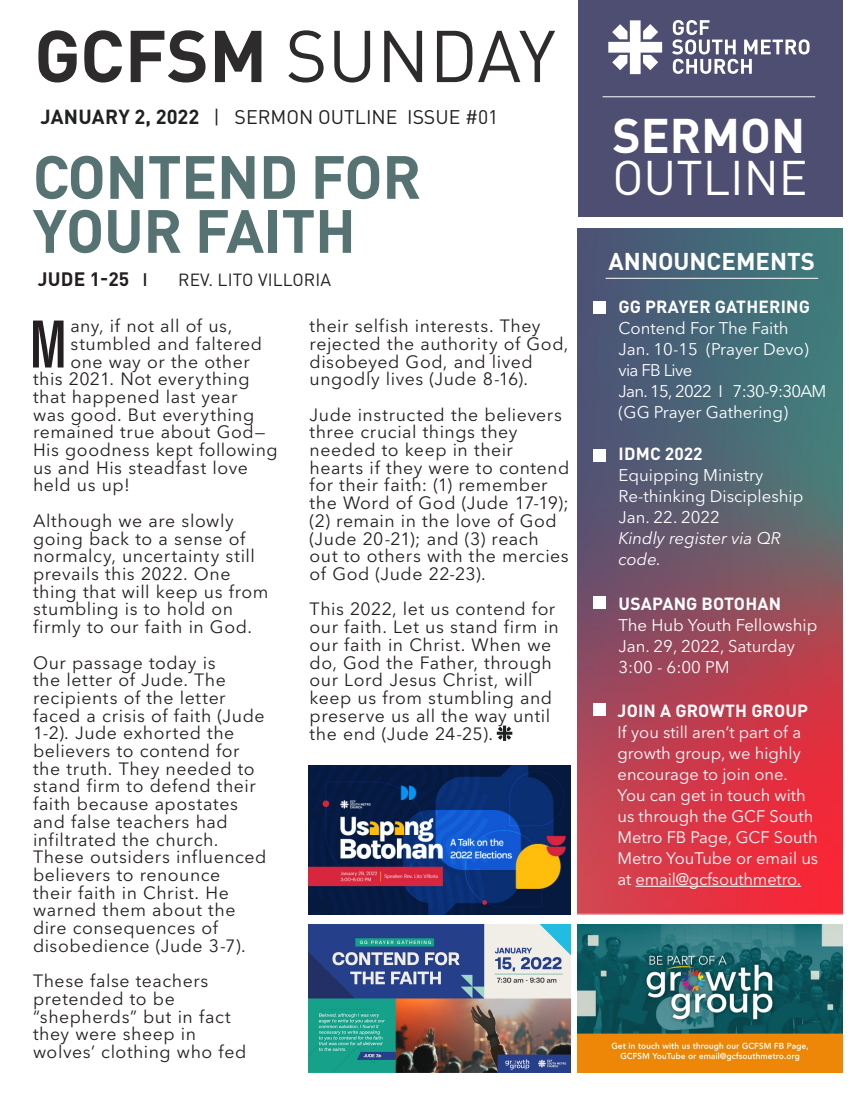
<style>
.page{position:relative;width:864px;height:1102px;background:#fff}
.page>*{position:absolute;margin:0;border:0;box-sizing:border-box;transform-origin:0 0}
.t1{font:72px "DIN Pro";color:#2e2b2c}
.t2{font:72px "Chalet Comprime Cologne Eighty";color:#241f21}
.t3{font:700 60px "DIN Pro";letter-spacing:-.01em;color:#577272}
.t4{font:48px/42px "DIN Pro";color:#fff}
.t5{font:700 24px "DIN Pro";color:#fff}
.t6{font:19.5px "DIN Pro";color:#1f2020}
.t7{font:700 19.2px "DIN Pro";letter-spacing:.01em;color:#231f20}
.t8{font:17.7px/17.7px "Avenir Next LT Pro";letter-spacing:.03em;color:#241f21}
.t9{font:700 17.4px "DIN Pro";letter-spacing:.01em;color:#fff}
.t10{font:17.4px "DIN Pro";letter-spacing:.01em;color:#231f20}
.t11{font:16.8px/21px "Avenir Next LT Pro";color:#fff}
.t12{font:italic 16.8px/21px "Avenir Next LT Pro";color:#fff}
.t13{font:16.8px "Avenir Next LT Pro";letter-spacing:-.04em;color:#fff}
.t14{font:16.5px/21px "Avenir Next LT Pro";color:#fff}
.s1{font-weight:700}
.s2{font-weight:700;font-size:20.1px}
.s3{font-weight:500;font-size:18px}
</style>
<div class="page">
<img style="left:578px;top:229px;width:264px;height:685px">
<div style="left:578px;top:0;width:264px;height:216px;background:#4e4e72"></div>
<hr style="left:606px;top:278px;width:212px;height:1px;background:#fff">
<img style="left:578px;top:924px;width:264px;height:149px">
<svg style="left:497px;top:725px;width:15px;height:16px"></svg>
<svg style="left:672px;top:20px;width:138px;height:54px"></svg>
<svg style="left:608px;top:20px;width:54px;height:54px"></svg>
<hr style="left:603px;top:96px;width:212px;height:1px;background:#fff">
<img style="left:309px;top:924px;width:262px;height:148px">
<img style="left:309px;top:766px;width:262px;height:148px">
<hr style="left:636px;top:886px;width:165px;height:1px;background:#fff">
<div style="left:593px;top:703px;width:13px;height:13px;background:#fff"></div>
<div style="left:593px;top:301px;width:13px;height:12px;background:#fff"></div>
<div style="left:594px;top:596px;width:12px;height:13px;background:#fff"></div>
<div style="left:594px;top:449px;width:12px;height:12px;background:#fff"></div>
<p class="t1" style="left:34px;top:7px;width:523px"><span class="s1">GCFSM</span> SUNDAY</p>
<p class="t6" style="left:41px;top:104px;width:459px"><span class="s2">JANUARY 2, 2022</span> | SERMON OUTLINE ISSUE #01</p>
<p class="t3" style="left:33px;top:136px;width:390px">CONTEND FOR</p>
<p class="t3" style="left:33px;top:190px;width:325px">YOUR FAITH</p>
<p class="t7" style="left:38px;top:266px;width:111px">JUDE 1-25 <span class="s3">I</span></p>
<p class="t10" style="left:178px;top:268px;width:155px">REV. LITO VILLORIA</p>
<p class="t2" style="left:30px;top:304px;width:39px">M</p>
<p class="t8" style="left:70px;top:317px;width:163px">any, if not all of us,</p>
<p class="t8" style="left:70px;top:335px;width:193px">stumbled and faltered</p>
<p class="t8" style="left:70px;top:352px;width:181px">one way or the other</p>
<p class="t8" style="left:33px;top:370px;width:218px">this 2021. Not everything</p>
<p class="t8" style="left:33px;top:388px;width:206px">that happened last year</p>
<p class="t8" style="left:33px;top:405px;width:223px">was good. But everything</p>
<p class="t8" style="left:33px;top:423px;width:234px">remained true about God—</p>
<p class="t8" style="left:33px;top:441px;width:246px">His goodness kept following</p>
<p class="t8" style="left:33px;top:458px;width:216px">us and His steadfast love</p>
<p class="t8" style="left:33px;top:476px;width:98px">held us up!</p>
<p class="t8" style="left:33px;top:512px;width:237px">Although we are slowly going back to a sense of normalcy, uncertainty still prevails this 2022. One thing that will keep us from stumbling is to hold on firmly to our faith in God.</p>
<p class="t8" style="left:33px;top:653px;width:235px">Our passage today is<br>the letter of Jude. The recipients of the letter faced a crisis of faith (Jude<br>1-2). Jude exhorted the believers to contend for the truth. They needed to stand firm to defend their faith because apostates and false teachers had infiltrated the church.<br>These outsiders influenced believers to renounce<br>their faith in Christ. He warned them about the dire consequences of disobedience (Jude 3-7).</p>
<p class="t8" style="left:33px;top:972px;width:215px">These false teachers pretended to be “shepherds” but in fact they were sheep in wolves’ clothing who fed</p>
<p class="t8" style="left:310px;top:317px;width:260px">their selfish interests. They rejected the authority of God, disobeyed God, and lived ungodly lives (Jude 8-16).</p>
<p class="t8" style="left:310px;top:405px;width:261px">Jude instructed the believers three crucial things they needed to keep in their hearts if they were to contend for their faith: (1) remember the Word of God (Jude 17-19); (2) remain in the love of God (Jude 20-21); and (3) reach out to others with the mercies of God (Jude 22-23).</p>
<p class="t8" style="left:310px;top:600px;width:251px">This 2022, let us contend for our faith. Let us stand firm in our faith in Christ. When we do, God the Father, through our Lord Jesus Christ, will keep us from stumbling and preserve us all the way until the end (Jude 24-25).</p>
<p class="t4" style="left:612px;top:112px;width:197px"><span class="s1">SERMON<br></span>OUTLINE</p>
<p class="t5" style="left:609px;top:245px;width:208px">ANNOUNCEMENTS</p>
<p class="t9" style="left:619px;top:295px;width:193px">GG PRAYER GATHERING</p>
<p class="t11" style="left:619px;top:317px;width:172px">Contend For The Faith</p>
<p class="t11" style="left:619px;top:338px;width:192px">Jan. 10-15 (Prayer Devo)</p>
<p class="t13" style="left:619px;top:360px;width:75px">via FB Live</p>
<p class="t11" style="left:619px;top:380px;width:209px">Jan. 15, 2022 I 7:30-9:30AM (GG Prayer Gathering)</p>
<p class="t9" style="left:619px;top:442px;width:86px">IDMC 2022</p>
<p class="t11" style="left:619px;top:465px;width:146px">Equipping Ministry</p>
<p class="t11" style="left:619px;top:486px;width:186px">Re-thinking Discipleship</p>
<p class="t11" style="left:619px;top:507px;width:103px">Jan. 22. 2022</p>
<p class="t12" style="left:619px;top:528px;width:164px">Kindly register via QR code.</p>
<p class="t9" style="left:619px;top:591px;width:164px">USAPANG BOTOHAN</p>
<p class="t11" style="left:619px;top:614px;width:200px">The Hub Youth Fellowship</p>
<p class="t11" style="left:619px;top:635px;width:178px">Jan. 29, 2022, Saturday</p>
<p class="t11" style="left:619px;top:656px;width:113px">3:00 - 6:00 PM</p>
<p class="t9" style="left:618px;top:698px;width:192px">JOIN A GROWTH GROUP</p>
<p class="t14" style="left:618px;top:721px;width:202px">If you still aren’t part of a growth group, we highly encourage to join one.<br>You can get in touch with us through the GCF South<br>Metro FB Page, GCF South<br>Metro YouTube or email us at email@gcfsouthmetro.</p>
</div>
